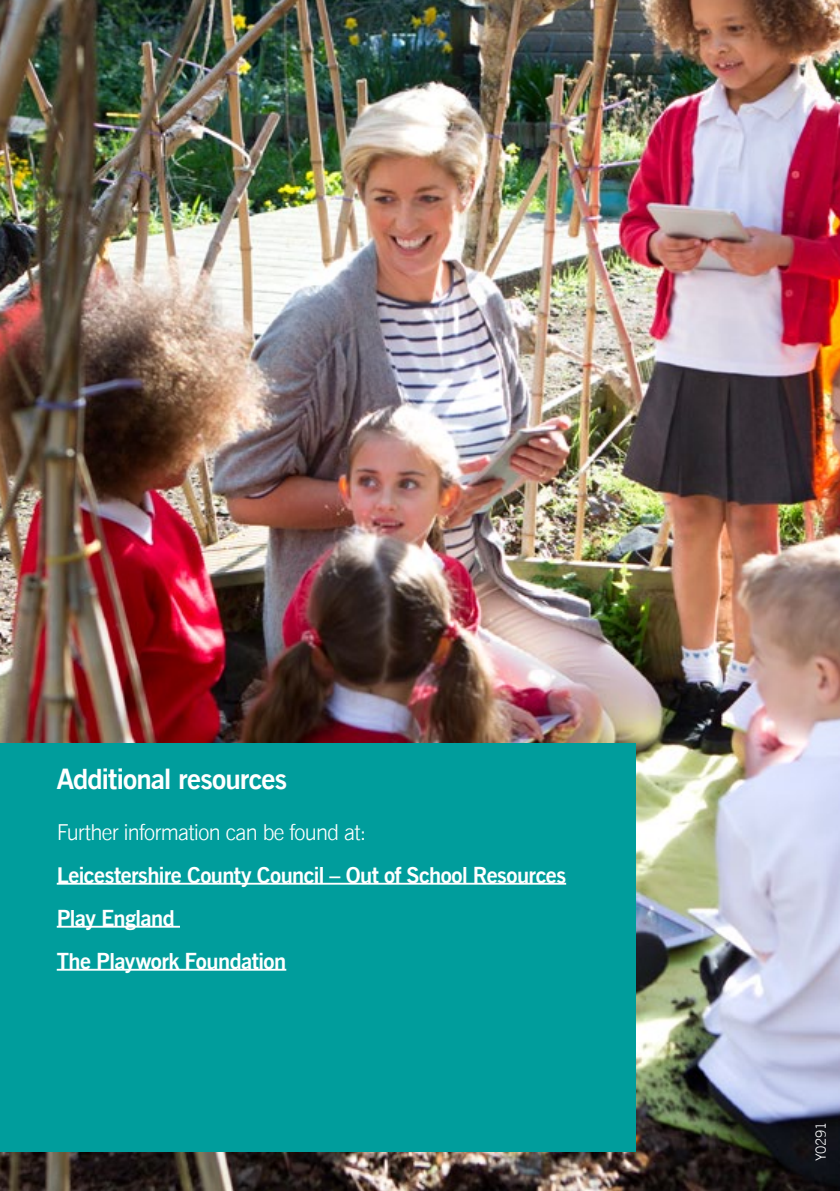
<style>
.page{position:relative;width:840px;height:1191px;background:#fff}
.page>*{position:absolute;margin:0;border:0;box-sizing:border-box;transform-origin:0 0}
.t1{font:700 28px "News Gothic BT";letter-spacing:-.03em;color:#fff}
.LCC_Body_text{font:700 22px "News Gothic BT";letter-spacing:-.025em;color:#fff}
.LCC_Body_text-2{font:300 22px "News Gothic BT";letter-spacing:-.03em;color:#fff}
.LCC_Body_text-3{font:300 14px "News Gothic BT";letter-spacing:-.025em;color:#fff}
</style>
<div class="page">
<img style="left:0;top:0;width:839px;height:1191px">
<div style="left:0;top:743px;width:635px;height:408px;background:#009d9c"></div>
<hr style="left:57px;top:882px;width:509px;height:2px;background:#fff">
<hr style="left:57px;top:925px;width:123px;height:2px;background:#fff">
<hr style="left:57px;top:968px;width:229px;height:2px;background:#fff">
<h2 class="t1" style="left:57px;top:762px;width:232px">Additional resources</h2>
<p class="LCC_Body_text-2" style="left:57px;top:818px;width:311px">Further information can be found at:</p>
<p class="LCC_Body_text" style="left:57px;top:861px;width:510px">Leicestershire County Council – Out of School Resources</p>
<p class="LCC_Body_text" style="left:57px;top:904px;width:119px">Play England</p>
<p class="LCC_Body_text" style="left:57px;top:947px;width:231px">The Playwork Foundation</p>
<p class="LCC_Body_text-3" style="left:812px;top:1161px;width:41px;rotate:-90deg">Y0291</p>
</div>
